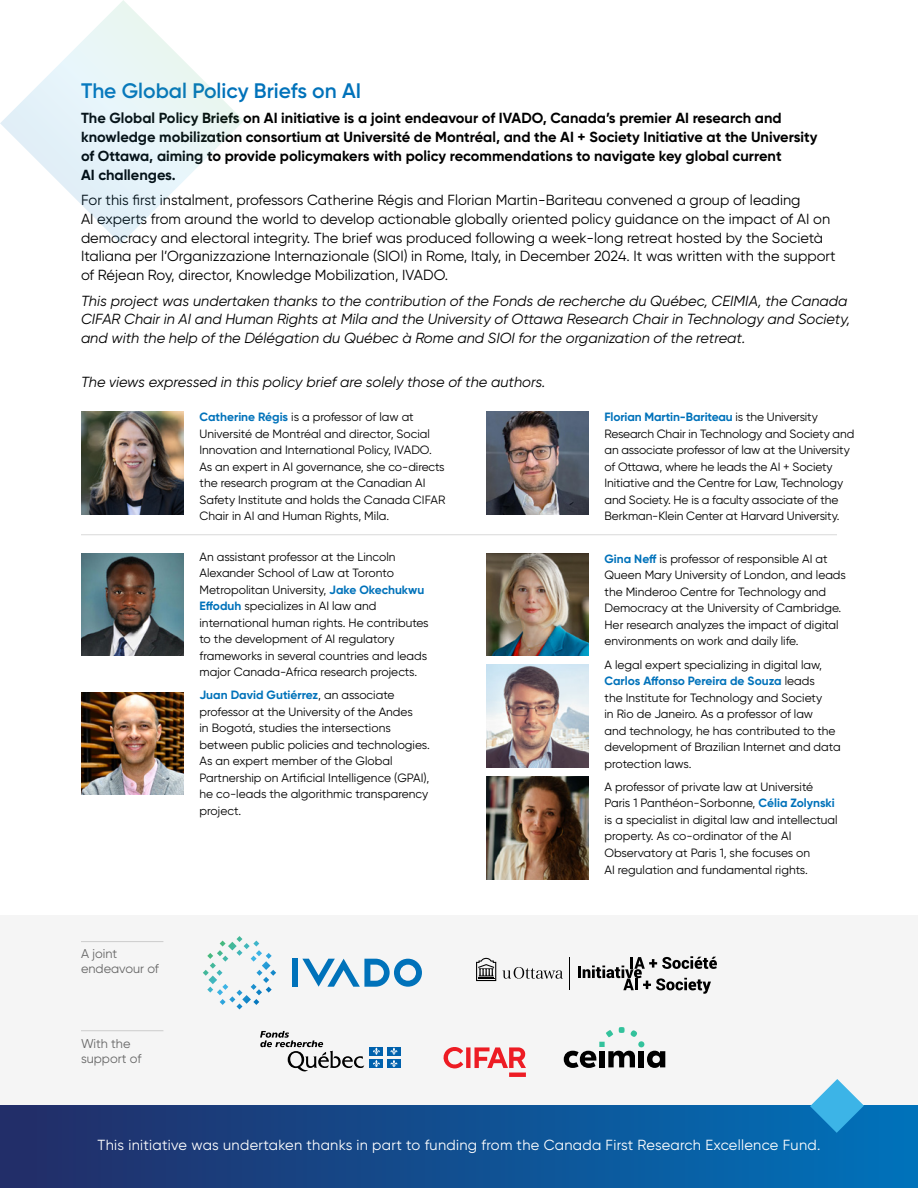
<style>
.page{position:relative;width:918px;height:1188px;background:#fff}
.page>*{position:absolute;margin:0;border:0;box-sizing:border-box;transform-origin:0 0}
.t1{font:600 21px "Gilroy";color:#0072ba}
.t2{font:14.7px/18.8px "Gilroy";color:#000}
.t3{font:italic 14.7px/18.8px "Gilroy";color:#000}
.t4{font:700 14.7px/18.8px "Gilroy";color:#000}
.t5{font:14.7px "Gilroy";letter-spacing:.02em;color:#fff}
.t6{font:12.75px/15px "Gilroy";color:#666}
.t7{font:12px/16.5px "Gilroy";color:#000}
.s1{font-weight:700;color:#0072ba}
</style>
<div class="page">
<img style="left:81px;top:412px;width:103px;height:102px">
<img style="left:486px;top:553px;width:103px;height:103px">
<img style="left:486px;top:412px;width:103px;height:102px">
<img style="left:486px;top:665px;width:103px;height:102px">
<img style="left:81px;top:553px;width:103px;height:103px">
<img style="left:486px;top:776px;width:103px;height:103px">
<img style="left:81px;top:692px;width:103px;height:103px">
<svg style="left:0;top:0;width:244px;height:244px"></svg>
<div style="left:0;top:915px;width:918px;height:254px;background:#f5f5f5"></div>
<div style="left:0;top:1106px;width:918px;height:82px;background:linear-gradient(to right,#232c66,#0072bb)"></div>
<svg style="left:810px;top:1079px;width:54px;height:54px"></svg>
<hr style="left:81px;top:941px;width:82px;height:1px;background:#ccc">
<hr style="left:81px;top:1030px;width:82px;height:1px;background:#ccc">
<hr style="left:81px;top:534px;width:756px;height:1px;background:#d9d9d9">
<svg style="left:443px;top:1047px;width:83px;height:30px"></svg>
<svg style="left:578px;top:956px;width:139px;height:38px"></svg>
<svg style="left:503px;top:967px;width:60px;height:12px"></svg>
<svg style="left:476px;top:958px;width:20px;height:23px"></svg>
<hr style="left:570px;top:957px;width:1px;height:33px;background:#000">
<svg style="left:564px;top:1027px;width:101px;height:41px"></svg>
<svg style="left:203px;top:936px;width:73px;height:73px"></svg>
<div style="left:292px;top:959px;width:6px;height:28px;background:#0072ba"></div>
<svg style="left:302px;top:959px;width:120px;height:28px"></svg>
<svg style="left:260px;top:1031px;width:104px;height:41px"></svg>
<div style="left:370px;top:1047px;width:13px;height:8px;background:#0061ad"></div>
<div style="left:387px;top:1047px;width:14px;height:8px;background:#0061ad"></div>
<div style="left:370px;top:1059px;width:13px;height:9px;background:#0061ad"></div>
<svg style="left:373px;top:1047px;width:7px;height:20px"></svg>
<div style="left:387px;top:1059px;width:14px;height:9px;background:#0061ad"></div>
<svg style="left:390px;top:1047px;width:8px;height:20px"></svg>
<h1 class="t1" style="left:81px;top:77px;width:282px">The Global Policy Briefs on AI</h1>
<p class="t4" style="left:81px;top:109px;width:738px">The Global Policy Briefs on AI initiative is a joint endeavour of IVADO, Canada’s premier AI research and knowledge mobilization consortium at Université de Montréal, and the AI + Society Initiative at the University of Ottawa, aiming to provide policymakers with policy recommendations to navigate key global current<br>AI challenges.</p>
<p class="t2" style="left:81px;top:190px;width:756px">For this first instalment, professors Catherine Régis and Florian Martin-Bariteau convened a group of leading<br>AI experts from around the world to develop actionable globally oriented policy guidance on the impact of AI on democracy and electoral integrity. The brief was produced following a week-long retreat hosted by the Società Italiana per l’Organizzazione Internazionale (SIOI) in Rome, Italy, in December 2024. It was written with the support of Réjean Roy, director, Knowledge Mobilization, IVADO.</p>
<p class="t3" style="left:81px;top:291px;width:771px">This project was undertaken thanks to the contribution of the Fonds de recherche du Québec, CEIMIA, the Canada<br>CIFAR Chair in AI and Human Rights at Mila and the University of Ottawa Research Chair in Technology and Society, and with the help of the Délégation du Québec à Rome and SIOI for the organization of the retreat.</p>
<p class="t3" style="left:81px;top:373px;width:466px">The views expressed in this policy brief are solely those of the authors.</p>
<p class="t7" style="left:200px;top:409px;width:247px"><span class="s1">Catherine Régis</span> is a professor of law at Université de Montréal and director, Social Innovation and International Policy, IVADO.<br>As an expert in AI governance, she co-directs the research program at the Canadian AI Safety Institute and holds the Canada CIFAR Chair in AI and Human Rights, Mila.</p>
<p class="t7" style="left:604px;top:409px;width:251px"><span class="s1">Florian Martin-Bariteau</span> is the University Research Chair in Technology and Society and an associate professor of law at the University of Ottawa, where he leads the AI + Society Initiative and the Centre for Law, Technology and Society. He is a faculty associate of the Berkman-Klein Center at Harvard University.</p>
<p class="t7" style="left:200px;top:548px;width:231px">An assistant professor at the Lincoln Alexander School of Law at Toronto Metropolitan University, <span class="s1">Jake Okechukwu Effoduh</span> specializes in AI law and international human rights. He contributes to the development of AI regulatory frameworks in several countries and leads major Canada-Africa research projects.</p>
<p class="t7" style="left:200px;top:687px;width:232px"><span class="s1">Juan David Gutiérrez</span>, an associate professor at the University of the Andes<br>in Bogotá, studies the intersections between public policies and technologies.<br>As an expert member of the Global Partnership on Artificial Intelligence (GPAI), he co-leads the algorithmic transparency project.</p>
<p class="t6" style="left:81px;top:946px;width:80px">A joint endeavour of</p>
<p class="t6" style="left:81px;top:1036px;width:62px">With the support of</p>
<p class="t7" style="left:604px;top:550px;width:243px"><span class="s1">Gina Neff</span> is professor of responsible AI at Queen Mary University of London, and leads the Minderoo Centre for Technology and Democracy at the University of Cambridge.<br>Her research analyzes the impact of digital environments on work and daily life.</p>
<p class="t7" style="left:604px;top:656px;width:238px">A legal expert specializing in digital law, <span class="s1">Carlos Affonso Pereira de Souza</span> leads<br>the Institute for Technology and Society<br>in Rio de Janeiro. As a professor of law<br>and technology, he has contributed to the development of Brazilian Internet and data protection laws.</p>
<p class="t7" style="left:604px;top:778px;width:235px">A professor of private law at Université Paris 1 Panthéon-Sorbonne, <span class="s1">Célia Zolynski </span>is a specialist in digital law and intellectual property. As co-ordinator of the AI Observatory at Paris 1, she focuses on<br>AI regulation and fundamental rights.</p>
<p class="t5" style="left:98px;top:1135px;width:724px">This initiative was undertaken thanks in part to funding from the Canada First Research Excellence Fund.</p>
</div>
